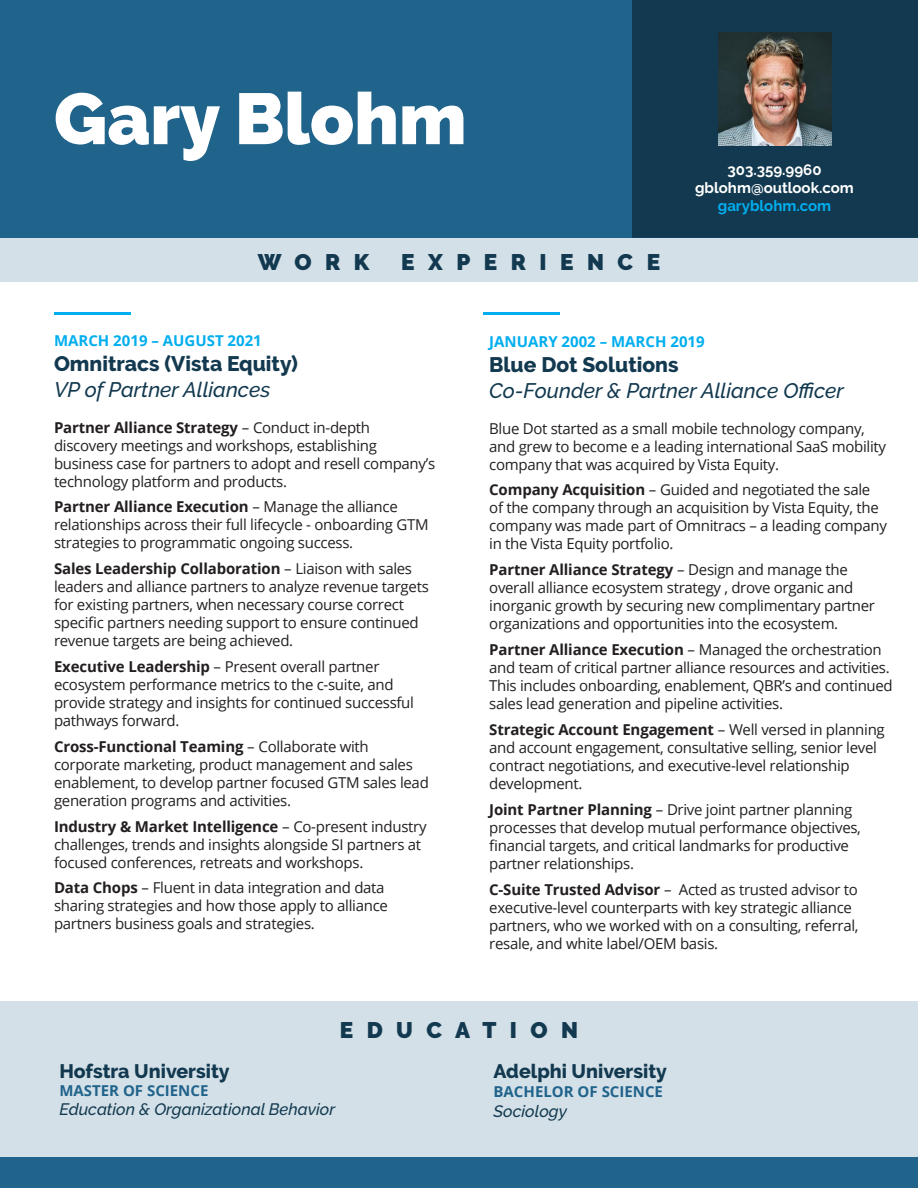
<style>
.page{position:relative;width:918px;height:1188px;background:#fff}
.page>*{position:absolute;margin:0;border:0;box-sizing:border-box;transform-origin:0 0}
.t1{font:900 72px "Raleway";color:#fff}
.t2{font:900 22.5px "Raleway";letter-spacing:.6em;color:#12394f}
.t3{font:italic 500 21px/25.2px "Raleway";color:#12394f}
.t4{font:800 21px/25.2px "Raleway";color:#12394f}
.t5{font:800 19.5px "Raleway";color:#12394f}
.t6{font:italic 500 16.5px "Raleway";color:#12394f}
.t7{font:15px/18px "Open Sans";letter-spacing:-.02em;color:#231f20}
.t8{font:700 15px "Open Sans";color:#00aeef}
.t9{font:700 15px "Open Sans";color:#20638b}
.t10{font:700 15px "Raleway";color:#fff}
.t11{font:700 15px "Raleway";color:#00aeef}
.s1{font-weight:500;font-style:italic}
.s2{font-weight:700}
.s3{font-weight:800;font-style:normal}
</style>
<div class="page">
<div style="left:1px;top:1002px;width:917px;height:159px;background:#d3e0e8"></div>
<div style="left:0;top:0;width:918px;height:238px;background:#20638b"></div>
<div style="left:632px;top:0;width:285px;height:238px;background:#12394f"></div>
<div style="left:1px;top:238px;width:917px;height:44px;background:#d3e0e8"></div>
<div style="left:0;top:1158px;width:918px;height:30px;background:#20638b"></div>
<hr style="left:54px;top:312px;width:77px;height:3px;background:#00aeef">
<hr style="left:483px;top:312px;width:76px;height:3px;background:#00aeef">
<img style="left:718px;top:32px;width:113px;height:114px">
<p class="t1" style="left:54px;top:77px;width:414px">Gary Blohm</p>
<p class="t2" style="left:258px;top:249px;width:113px">WORK</p>
<p class="t2" style="left:401px;top:249px;width:260px">EXPERIENCE</p>
<p class="t10" style="left:727px;top:161px;width:96px">303.359.9960</p>
<p class="t10" style="left:695px;top:179px;width:160px">gblohm@outlook.com</p>
<p class="t11" style="left:718px;top:197px;width:115px">garyblohm.com</p>
<p class="t8" style="left:54px;top:330px;width:209px">MARCH 2019 – AUGUST 2021</p>
<p class="t4" style="left:54px;top:351px;width:246px">Omnitracs (Vista Equity)<br><span class="s1">VP of Partner Alliances</span></p>
<p class="t7" style="left:54px;top:418px;width:383px"><span class="s2">Partner Alliance Strategy</span> – Conduct in-depth discovery meetings and workshops, establishing business case for partners to adopt and resell company’s technology platform and products.</p>
<p class="t7" style="left:54px;top:498px;width:376px"><span class="s2">Partner Alliance Execution</span> – Manage the alliance relationships across their full lifecycle - onboarding GTM strategies to programmatic ongoing success.</p>
<p class="t7" style="left:54px;top:559px;width:376px"><span class="s2">Sales Leadership Collaboration</span> – Liaison with sales leaders and alliance partners to analyze revenue targets for existing partners, when necessary course correct specific partners needing support to ensure continued revenue targets are being achieved.</p>
<p class="t7" style="left:54px;top:657px;width:362px"><span class="s2">Executive Leadership</span> – Present overall partner ecosystem performance metrics to the c-suite, and provide strategy and insights for continued successful pathways forward.</p>
<p class="t7" style="left:54px;top:737px;width:376px"><span class="s2">Cross-Functional Teaming</span> – Collaborate with corporate marketing, product management and sales enablement, to develop partner focused GTM sales lead generation programs and activities.</p>
<p class="t7" style="left:54px;top:817px;width:374px"><span class="s2">Industry &amp; Market Intelligence</span> – Co-present industry challenges, trends and insights alongside SI partners at focused conferences, retreats and workshops.</p>
<p class="t7" style="left:54px;top:879px;width:335px"><span class="s2">Data Chops</span> – Fluent in data integration and data sharing strategies and how those apply to alliance partners business goals and strategies.</p>
<p class="t8" style="left:489px;top:331px;width:217px">JANUARY 2002 – MARCH 2019</p>
<p class="t3" style="left:489px;top:352px;width:356px"><span class="s3">Blue Dot Solutions<br></span>Co-Founder &amp; Partner Alliance Officer</p>
<p class="t7" style="left:489px;top:419px;width:398px">Blue Dot started as a small mobile technology company, and grew to become e a leading international SaaS mobility company that was acquired by Vista Equity.</p>
<p class="t7" style="left:489px;top:481px;width:399px"><span class="s2">Company Acquisition</span> – Guided and negotiated the sale of the company through an acquisition by Vista Equity, the company was made part of Omnitracs – a leading company in the Vista Equity portfolio.</p>
<p class="t7" style="left:489px;top:560px;width:387px"><span class="s2">Partner Alliance Strategy</span> – Design and manage the overall alliance ecosystem strategy , drove organic and inorganic growth by securing new complimentary partner organizations and opportunities into the ecosystem.</p>
<p class="t7" style="left:489px;top:640px;width:405px"><span class="s2">Partner Alliance Execution</span> – Managed the orchestration and team of critical partner alliance resources and activities.<br>This includes onboarding, enablement, QBR’s and continued sales lead generation and pipeline activities.</p>
<p class="t7" style="left:489px;top:720px;width:397px"><span class="s2">Strategic Account Engagement</span> – Well versed in planning and account engagement, consultative selling, senior level contract negotiations, and executive-level relationship development.</p>
<p class="t7" style="left:489px;top:800px;width:373px"><span class="s2">Joint Partner Planning</span> – Drive joint partner planning processes that develop mutual performance objectives, financial targets, and critical landmarks for productive partner relationships.</p>
<p class="t7" style="left:489px;top:880px;width:371px"><span class="s2">C-Suite Trusted Advisor</span> – Acted as trusted advisor to executive-level counterparts with key strategic alliance partners, who we worked with on a consulting, referral, resale, and white label/OEM basis.</p>
<p class="t2" style="left:340px;top:1017px;width:240px">EDUCATION</p>
<p class="t5" style="left:59px;top:1060px;width:172px">Hofstra University</p>
<p class="t9" style="left:59px;top:1080px;width:151px">MASTER OF SCIENCE</p>
<p class="t6" style="left:59px;top:1100px;width:277px">Education &amp; Organizational Behavior</p>
<p class="t5" style="left:494px;top:1060px;width:175px">Adelphi University</p>
<p class="t9" style="left:494px;top:1081px;width:171px">BACHELOR OF SCIENCE</p>
<p class="t6" style="left:494px;top:1102px;width:75px">Sociology</p>
</div>
